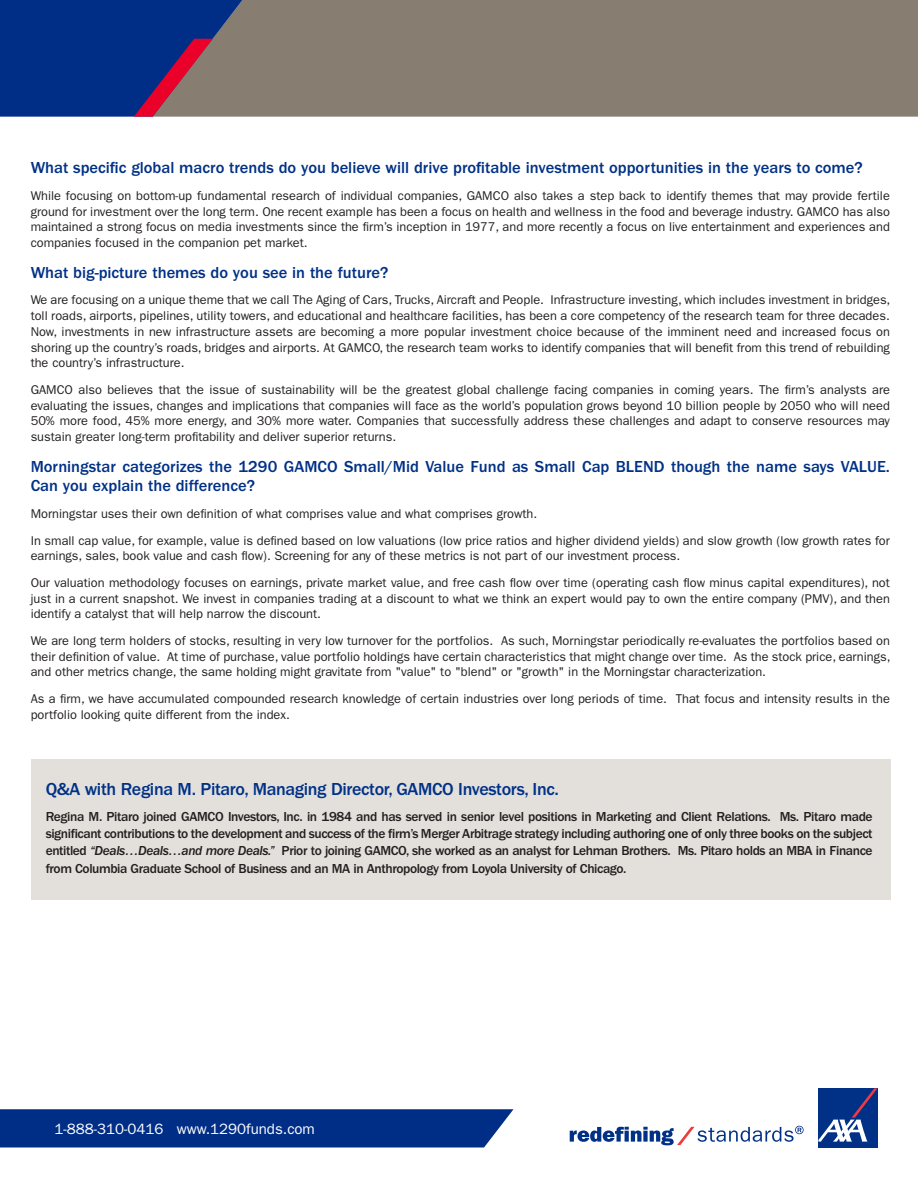
<style>
.page{position:relative;width:918px;height:1188px;background:#fff}
.page>*{position:absolute;margin:0;border:0;box-sizing:border-box;transform-origin:0 0}
.Table_-_Title_1{font:500 18px "ITC Franklin Gothic Std";letter-spacing:-.02em;color:#003186}
.Table_-_Title_1-2{font:500 16.5px/19.8px "ITC Franklin Gothic Std";color:#003186}
.t1{font:15px "ITC Franklin Gothic Std";color:#fff}
.Table_-_Title_1-3{font:500 13.5px/17.2px "ITC Franklin Gothic Std";letter-spacing:-.03em;color:#231f20;text-align:justify}
.Table_-_Title_1-4{font:12.75px/15.8px "ITC Franklin Gothic Std";color:#231f20;text-align:justify}
.s1{font-family:"ITC Franklin Gothic Std Med It";font-weight:400}
</style>
<div class="page">
<div style="left:264px;top:0;width:654px;height:117px;background:#877d70"></div>
<svg style="left:0;top:1109px;width:514px;height:39px;background:#0c388c"></svg>
<div style="left:818px;top:1088px;width:60px;height:60px;background:#003186"></div>
<svg style="left:818px;top:1088px;width:60px;height:54px"></svg>
<svg style="left:570px;top:1126px;width:234px;height:19px"></svg>
<svg style="left:0;top:0;width:264px;height:117px;background:#2d407d"></svg>
<div style="left:31px;top:760px;width:859px;height:140px;background:#e3e0db"></div>
<p class="Table_-_Title_1-2" style="left:31px;top:158px;width:834px">What specific global macro trends do you believe will drive profitable investment opportunities in the years to come?</p>
<p class="Table_-_Title_1-4" style="left:31px;top:188px;width:861px">While focusing on bottom-up fundamental research of individual companies, GAMCO also takes a step back to identify themes that may provide fertile ground for investment over the long term. One recent example has been a focus on health and wellness in the food and beverage industry. GAMCO has also maintained a strong focus on media investments since the firm’s inception in 1977, and more recently a focus on live entertainment and experiences and companies focused in the companion pet market.</p>
<p class="Table_-_Title_1-2" style="left:31px;top:263px;width:359px">What big-picture themes do you see in the future?</p>
<p class="Table_-_Title_1-4" style="left:31px;top:292px;width:861px">We are focusing on a unique theme that we call The Aging of Cars, Trucks, Aircraft and People. Infrastructure investing, which includes investment in bridges, toll roads, airports, pipelines, utility towers, and educational and healthcare facilities, has been a core competency of the research team for three decades.<br>Now, investments in new infrastructure assets are becoming a more popular investment choice because of the imminent need and increased focus on shoring up the country’s roads, bridges and airports. At GAMCO, the research team works to identify companies that will benefit from this trend of rebuilding the country’s infrastructure.</p>
<p class="Table_-_Title_1-4" style="left:31px;top:382px;width:861px">GAMCO also believes that the issue of sustainability will be the greatest global challenge facing companies in coming years. The firm’s analysts are evaluating the issues, changes and implications that companies will face as the world’s population grows beyond 10 billion people by 2050 who will need 50% more food, 45% more energy, and 30% more water. Companies that successfully address these challenges and adapt to conserve resources may sustain greater long-term profitability and deliver superior returns.</p>
<p class="Table_-_Title_1-2" style="left:31px;top:456px;width:861px">Morningstar categorizes the 1290 GAMCO Small/Mid Value Fund as Small Cap BLEND though the name says VALUE.<br>Can you explain the difference?</p>
<p class="Table_-_Title_1-4" style="left:31px;top:506px;width:508px">Morningstar uses their own definition of what comprises value and what comprises growth.</p>
<p class="Table_-_Title_1-4" style="left:31px;top:532px;width:861px">In small cap value, for example, value is defined based on low valuations (low price ratios and higher dividend yields) and slow growth (low growth rates for earnings, sales, book value and cash flow). Screening for any of these metrics is not part of our investment process.</p>
<p class="Table_-_Title_1-4" style="left:31px;top:575px;width:861px">Our valuation methodology focuses on earnings, private market value, and free cash flow over time (operating cash flow minus capital expenditures), not just in a current snapshot. We invest in companies trading at a discount to what we think an expert would pay to own the entire company (PMV), and then identify a catalyst that will help narrow the discount.</p>
<p class="Table_-_Title_1-4" style="left:31px;top:633px;width:861px">We are long term holders of stocks, resulting in very low turnover for the portfolios. As such, Morningstar periodically re-evaluates the portfolios based on their definition of value. At time of purchase, value portfolio holdings have certain characteristics that might change over time. As the stock price, earnings, and other metrics change, the same holding might gravitate from "value" to "blend" or "growth" in the Morningstar characterization.</p>
<p class="Table_-_Title_1-4" style="left:31px;top:691px;width:861px">As a firm, we have accumulated compounded research knowledge of certain industries over long periods of time. That focus and intensity results in the portfolio looking quite different from the index.</p>
<p class="Table_-_Title_1" style="left:46px;top:779px;width:515px">Q&amp;A with Regina M. Pitaro, Managing Director, GAMCO Investors, Inc.</p>
<p class="Table_-_Title_1-3" style="left:46px;top:808px;width:828px">Regina M. Pitaro joined GAMCO Investors, Inc. in 1984 and has served in senior level positions in Marketing and Client Relations. Ms. Pitaro made significant contributions to the development and success of the firm’s Merger Arbitrage strategy including authoring one of only three books on the subject entitled <span class="s1">“Deals…Deals…and more Deals.”</span> Prior to joining GAMCO, she worked as an analyst for Lehman Brothers. Ms. Pitaro holds an MBA in Finance from Columbia Graduate School of Business and an MA in Anthropology from Loyola University of Chicago.</p>
<p class="t1" style="left:55px;top:1120px;width:262px">1-888-310-0416 www.1290funds.com</p>
</div>
